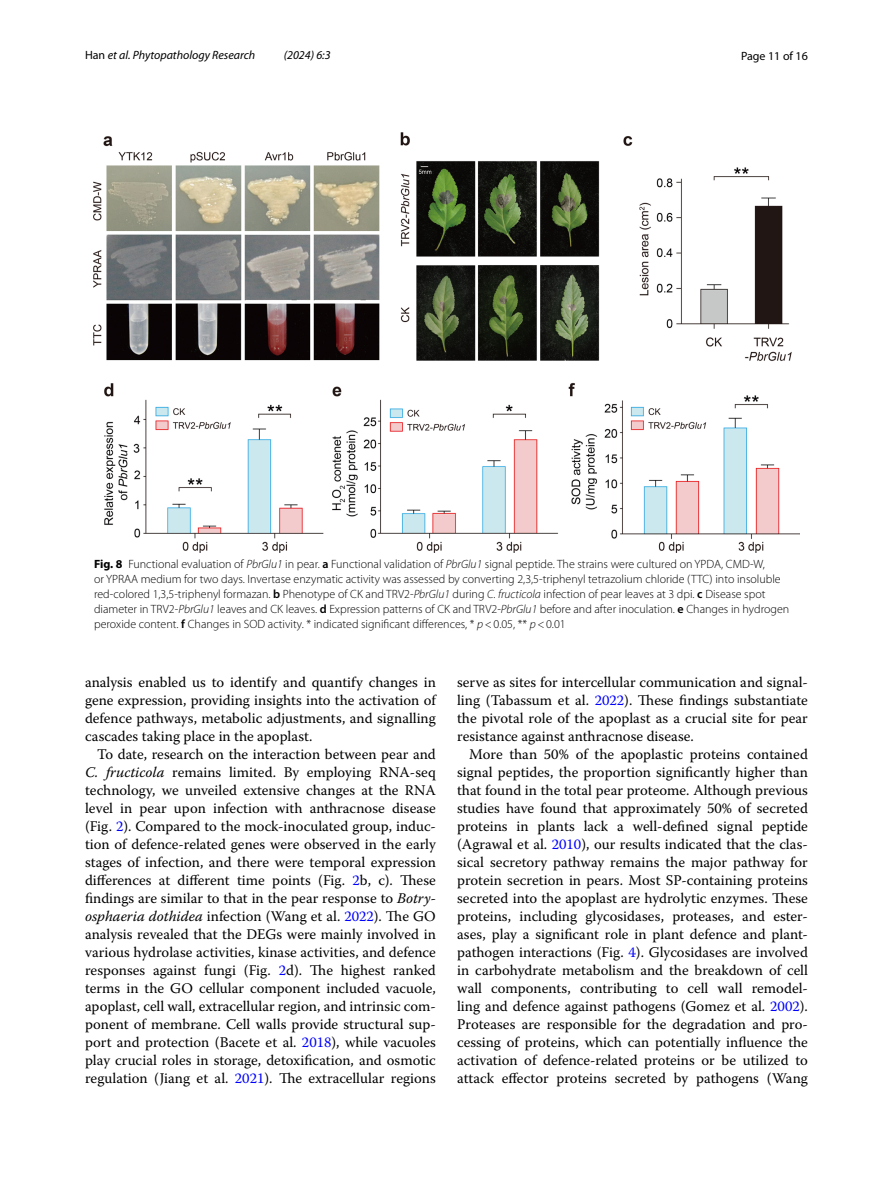
<style>
.page{position:relative;width:893px;height:1187px;background:#fff}
.page>*{position:absolute;margin:0;border:0;box-sizing:border-box;transform-origin:0 0}
.t1{font:14.7px/18px "Warnock Pro";color:#000;text-align:justify}
.t2{font:300 12px/15px "Myriad Pro";color:#000}
.t3{font:italic 12px "Myriad Pro";color:#000}
.t4{font:12px "Myriad Pro";color:#000}
.s1{font-style:normal}
.s2{font-weight:700}
.s3{font-style:italic}
.s4{font-weight:600}
.s5{color:#00f}
</style>
<div class="page">
<img style="left:94px;top:133px;width:705px;height:419px">
<p class="t3" style="left:85px;top:48px;width:172px"><span class="s1">Han</span> et al. Phytopathology Research</p>
<p class="t3" style="left:284px;top:48px;width:48px">(2024) 6:3</p>
<p class="t4" style="left:741px;top:48px;width:68px">Page 11 of 16</p>
<p class="t2" style="left:94px;top:556px;width:697px"><span class="s2">Fig. 8</span> Functional evaluation of <span class="s3">PbrGlu1</span> in pear. <span class="s4">a</span> Functional validation of <span class="s3">PbrGlu1</span> signal peptide. The strains were cultured on YPDA, CMD-W,<br>or YPRAA medium for two days. Invertase enzymatic activity was assessed by converting 2,3,5-triphenyl tetrazolium chloride (TTC) into insoluble red-colored 1,3,5-triphenyl formazan. <span class="s4">b</span> Phenotype of CK and TRV2-<span class="s3">PbrGlu1</span> during <span class="s3">C. fructicola</span> infection of pear leaves at 3 dpi. <span class="s4">c</span> Disease spot diameter in TRV2-<span class="s3">PbrGlu1</span> leaves and CK leaves. <span class="s4">d</span> Expression patterns of CK and TRV2-<span class="s3">PbrGlu1</span> before and after inoculation. <span class="s4">e</span> Changes in hydrogen peroxide content. <span class="s4">f</span> Changes in SOD activity. * indicated significant differences, * <span class="s3">p</span>&lt;0.05, ** <span class="s3">p</span>&lt;0.01</p>
<p class="t1" style="left:85px;top:672px;width:352px">analysis enabled us to identify and quantify changes in gene expression, providing insights into the activation of defence pathways, metabolic adjustments, and signalling cascades taking place in the apoplast.</p>
<p class="t1" style="left:85px;top:744px;width:352px;text-indent:12px">To date, research on the interaction between pear and <span class="s3">C. fructicola</span> remains limited. By employing RNA-seq technology, we unveiled extensive changes at the RNA level in pear upon infection with anthracnose disease (Fig. <span class="s5">2</span>). Compared to the mock-inoculated group, induc&shy;tion of defence-related genes were observed in the early stages of infection, and there were temporal expression differences at different time points (Fig. <span class="s5">2</span>b, c). These findings are similar to that in the pear response to <span class="s3">Botry&shy;osphaeria dothidea</span> infection (Wang et al. <span class="s5">2022</span>). The GO analysis revealed that the DEGs were mainly involved in various hydrolase activities, kinase activities, and defence responses against fungi (Fig. <span class="s5">2</span>d). The highest ranked terms in the GO cellular component included vacuole, apoplast, cell wall, extracellular region, and intrinsic com&shy;ponent of membrane. Cell walls provide structural sup&shy;port and protection (Bacete et al. <span class="s5">2018</span>), while vacuoles play crucial roles in storage, detoxification, and osmotic regulation (Jiang et al. <span class="s5">2021</span>). The extracellular regions</p>
<p class="t1" style="left:457px;top:672px;width:352px">serve as sites for intercellular communication and signal&shy;ling (Tabassum et al. <span class="s5">2022</span>). These findings substantiate the pivotal role of the apoplast as a crucial site for pear resistance against anthracnose disease.</p>
<p class="t1" style="left:457px;top:744px;width:352px;text-indent:12px">More than 50% of the apoplastic proteins contained signal peptides, the proportion significantly higher than that found in the total pear proteome. Although previous studies have found that approximately 50% of secreted proteins in plants lack a well-defined signal peptide (Agrawal et al. <span class="s5">2010</span>), our results indicated that the clas&shy;sical secretory pathway remains the major pathway for protein secretion in pears. Most SP-containing proteins secreted into the apoplast are hydrolytic enzymes. These proteins, including glycosidases, proteases, and ester&shy;ases, play a significant role in plant defence and plant&shy;pathogen interactions (Fig. <span class="s5">4</span>). Glycosidases are involved in carbohydrate metabolism and the breakdown of cell wall components, contributing to cell wall remodel&shy;ling and defence against pathogens (Gomez et al. <span class="s5">2002</span>).<br>Proteases are responsible for the degradation and pro&shy;cessing of proteins, which can potentially influence the activation of defence-related proteins or be utilized to attack effector proteins secreted by pathogens (Wang</p>
</div>
